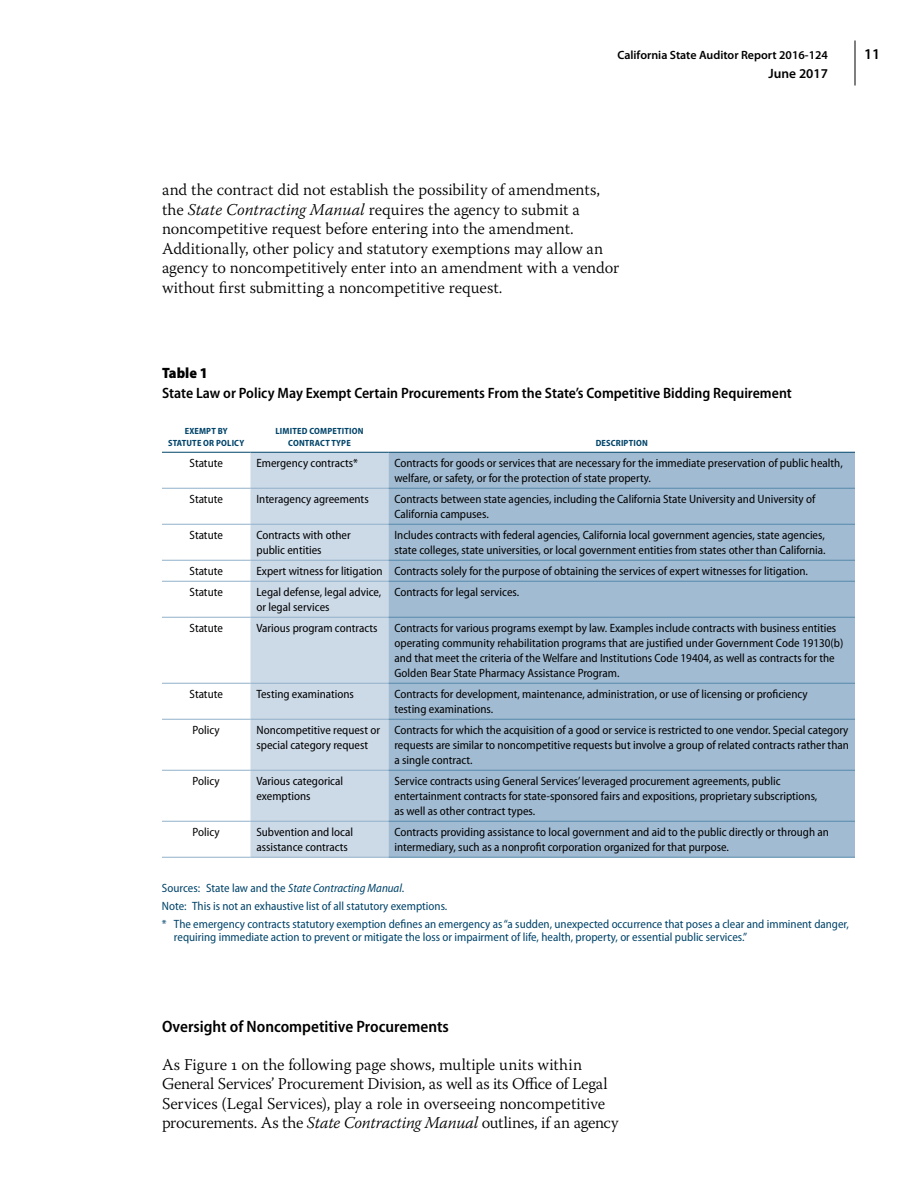
<style>
.page{position:relative;width:918px;height:1188px;background:#fff}
.page>*{position:absolute;margin:0;border:0;box-sizing:border-box;transform-origin:0 0}
.t1{font:300 16.5px/19.5px "Warnock Pro";letter-spacing:-.005em;color:#000}
.t2{font:600 semi-condensed 16.5px "Myriad Pro";color:#000}
.t3{font:600 semi-condensed 15px "Myriad Pro";color:#000}
.t4{font:900 semi-condensed 15px "Myriad Pro";color:#000}
.t5{font:600 15px "Myriad Pro";color:#000}
.t6{font:600 13.5px "Myriad Pro";color:#000}
.t7{font:semi-condensed 12px/15px "Myriad Pro";color:#000}
.t8{font:semi-condensed 12px/18px "Myriad Pro";color:#00446a}
.t9{font:600 12px "Myriad Pro";color:#000}
.t10{font:700 semi-condensed 9px/12px "Myriad Pro";letter-spacing:.02em;color:#00446a;text-align:center}
.s1{font-style:italic}
</style>
<div class="page">
<hr style="left:855px;top:40px;width:1px;height:46px;background:#000">
<div style="left:250px;top:453px;width:138px;height:404px;background:#ccd9e7"></div>
<div style="left:388px;top:453px;width:467px;height:404px;background:#a1bbd2"></div>
<hr style="left:162px;top:452px;width:88px;height:1px;background:#00446a">
<hr style="left:162px;top:488px;width:88px;height:1px;background:#91b1ca">
<hr style="left:162px;top:524px;width:88px;height:1px;background:#91b1ca">
<hr style="left:162px;top:560px;width:88px;height:1px;background:#91b1ca">
<hr style="left:162px;top:581px;width:88px;height:1px;background:#91b1ca">
<hr style="left:162px;top:617px;width:88px;height:1px;background:#91b1ca">
<hr style="left:162px;top:683px;width:88px;height:1px;background:#91b1ca">
<hr style="left:162px;top:719px;width:88px;height:1px;background:#91b1ca">
<hr style="left:162px;top:770px;width:88px;height:1px;background:#91b1ca">
<hr style="left:162px;top:821px;width:88px;height:1px;background:#91b1ca">
<hr style="left:162px;top:857px;width:88px;height:1px;background:#91b1ca">
<hr style="left:250px;top:452px;width:138px;height:1px;background:#00446a">
<hr style="left:250px;top:488px;width:138px;height:1px;background:#91b1ca">
<hr style="left:250px;top:524px;width:138px;height:1px;background:#91b1ca">
<hr style="left:250px;top:560px;width:138px;height:1px;background:#91b1ca">
<hr style="left:250px;top:581px;width:138px;height:1px;background:#91b1ca">
<hr style="left:250px;top:617px;width:138px;height:1px;background:#91b1ca">
<hr style="left:250px;top:683px;width:138px;height:1px;background:#91b1ca">
<hr style="left:250px;top:719px;width:138px;height:1px;background:#91b1ca">
<hr style="left:250px;top:770px;width:138px;height:1px;background:#91b1ca">
<hr style="left:250px;top:821px;width:138px;height:1px;background:#91b1ca">
<hr style="left:250px;top:857px;width:138px;height:1px;background:#91b1ca">
<hr style="left:388px;top:452px;width:467px;height:1px;background:#00446a">
<hr style="left:388px;top:488px;width:467px;height:1px;background:#578bac">
<hr style="left:388px;top:524px;width:467px;height:1px;background:#578bac">
<hr style="left:388px;top:560px;width:467px;height:1px;background:#578bac">
<hr style="left:388px;top:581px;width:467px;height:1px;background:#578bac">
<hr style="left:388px;top:617px;width:467px;height:1px;background:#578bac">
<hr style="left:388px;top:683px;width:467px;height:1px;background:#578bac">
<hr style="left:388px;top:719px;width:467px;height:1px;background:#578bac">
<hr style="left:388px;top:770px;width:467px;height:1px;background:#578bac">
<hr style="left:388px;top:821px;width:467px;height:1px;background:#578bac">
<hr style="left:388px;top:857px;width:467px;height:1px;background:#578bac">
<p class="t9" style="left:617px;top:48px;width:212px">California State Auditor Report 2016-124</p>
<p class="t5" style="left:864px;top:45px;width:18px">11</p>
<p class="t6" style="left:769px;top:66px;width:61px">June 2017</p>
<p class="t1" style="left:162px;top:180px;width:459px">and the contract did not establish the possibility of amendments, the <span class="s1">State Contracting Manual</span> requires the agency to submit a noncompetitive request before entering into the amendment.<br>Additionally, other policy and statutory exemptions may allow an agency to noncompetitively enter into an amendment with a vendor without first submitting a noncompetitive request.</p>
<p class="t4" style="left:162px;top:364px;width:47px">Table 1</p>
<p class="t3" style="left:162px;top:384px;width:631px">State Law or Policy May Exempt Certain Procurements From the State’s Competitive Bidding Requirement</p>
<p class="t10" style="left:168px;top:425px;width:78px">EXEMPT BY<br>STATUTE OR POLICY</p>
<p class="t10" style="left:276px;top:425px;width:89px">LIMITED COMPETITION<br>CONTRACT TYPE</p>
<p class="t10" style="left:596px;top:437px;width:54px">DESCRIPTION</p>
<p class="t7" style="left:190px;top:456px;width:35px">Statute</p>
<p class="t7" style="left:256px;top:456px;width:103px">Emergency contracts*</p>
<p class="t7" style="left:394px;top:456px;width:450px">Contracts for goods or services that are necessary for the immediate preservation of public health, welfare, or safety, or for the protection of state property.</p>
<p class="t7" style="left:190px;top:492px;width:35px">Statute</p>
<p class="t7" style="left:256px;top:492px;width:114px">Interagency agreements</p>
<p class="t7" style="left:394px;top:492px;width:422px">Contracts between state agencies, including the California State University and University of<br>California campuses.</p>
<p class="t7" style="left:190px;top:528px;width:35px">Statute</p>
<p class="t7" style="left:256px;top:528px;width:96px">Contracts with other public entities</p>
<p class="t7" style="left:394px;top:528px;width:433px">Includes contracts with federal agencies, California local government agencies, state agencies, state colleges, state universities, or local government entities from states other than California.</p>
<p class="t7" style="left:190px;top:564px;width:35px">Statute</p>
<p class="t7" style="left:256px;top:564px;width:553px">Expert witness for litigation Contracts solely for the purpose of obtaining the services of expert witnesses for litigation.</p>
<p class="t7" style="left:190px;top:585px;width:35px">Statute</p>
<p class="t7" style="left:256px;top:585px;width:126px">Legal defense, legal advice, or legal services</p>
<p class="t7" style="left:394px;top:585px;width:126px">Contracts for legal services.</p>
<p class="t7" style="left:190px;top:621px;width:35px">Statute</p>
<p class="t7" style="left:256px;top:621px;width:123px">Various program contracts</p>
<p class="t7" style="left:394px;top:621px;width:450px">Contracts for various programs exempt by law. Examples include contracts with business entities operating community rehabilitation programs that are justified under Government Code 19130(b) and that meet the criteria of the Welfare and Institutions Code 19404, as well as contracts for the Golden Bear State Pharmacy Assistance Program.</p>
<p class="t7" style="left:190px;top:687px;width:35px">Statute</p>
<p class="t7" style="left:256px;top:687px;width:99px">Testing examinations</p>
<p class="t7" style="left:394px;top:687px;width:415px">Contracts for development, maintenance, administration, or use of licensing or proficiency testing examinations.</p>
<p class="t7" style="left:193px;top:723px;width:29px">Policy</p>
<p class="t7" style="left:256px;top:723px;width:125px">Noncompetitive request or special category request</p>
<p class="t7" style="left:394px;top:723px;width:456px;text-align:justify">Contracts for which the acquisition of a good or service is restricted to one vendor. Special category requests are similar to noncompetitive requests but involve a group of related contracts rather than a single contract.</p>
<p class="t7" style="left:193px;top:774px;width:29px">Policy</p>
<p class="t7" style="left:256px;top:774px;width:88px">Various categorical exemptions</p>
<p class="t7" style="left:394px;top:774px;width:424px">Service contracts using General Services’ leveraged procurement agreements, public entertainment contracts for state-sponsored fairs and expositions, proprietary subscriptions, as well as other contract types.</p>
<p class="t7" style="left:193px;top:825px;width:29px">Policy</p>
<p class="t7" style="left:256px;top:825px;width:98px">Subvention and local assistance contracts</p>
<p class="t7" style="left:394px;top:825px;width:436px">Contracts providing assistance to local government and aid to the public directly or through an intermediary, such as a nonprofit corporation organized for that purpose.</p>
<p class="t8" style="left:162px;top:879px;width:689px">Sources: State law and the <span class="s1">State Contracting Manual</span>.<br>Note: This is not an exhaustive list of all statutory exemptions.<br>* The emergency contracts statutory exemption defines an emergency as “a sudden, unexpected occurrence that poses a clear and imminent danger,</p>
<p class="t8" style="left:174px;top:929px;width:575px">requiring immediate action to prevent or mitigate the loss or impairment of life, health, property, or essential public services.”</p>
<h1 class="t2" style="left:162px;top:1017px;width:288px">Oversight of Noncompetitive Procurements</h1>
<p class="t1" style="left:162px;top:1054px;width:458px">As Figure 1 on the following page shows, multiple units within General Services’ Procurement Division, as well as its Office of Legal Services (Legal Services), play a role in overseeing noncompetitive procurements. As the <span class="s1">State Contracting Manual</span> outlines, if an agency</p>
</div>
